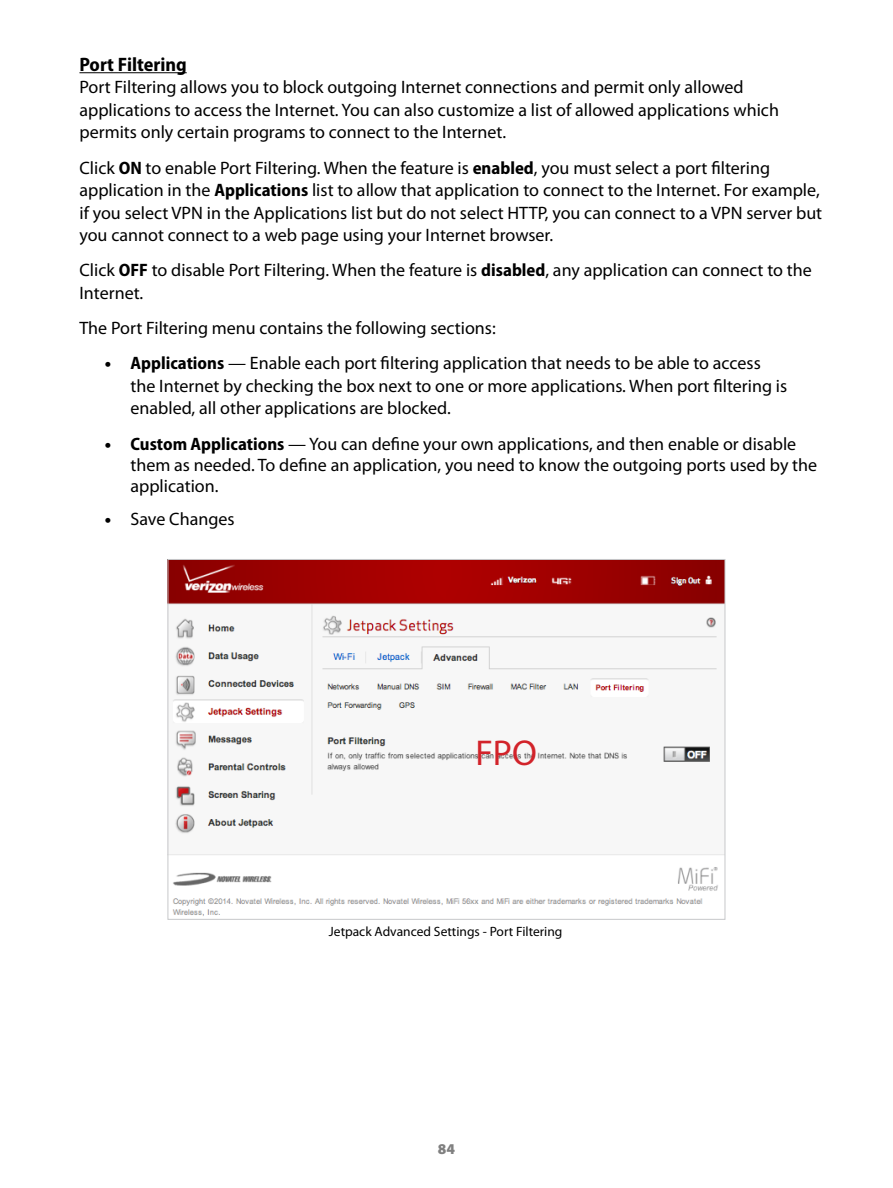
<style>
.page{position:relative;width:893px;height:1188px;background:#fff}
.page>*{position:absolute;margin:0;border:0;box-sizing:border-box;transform-origin:0 0}
.t1{font:36px "Myriad Pro";color:#d2232a}
.t2{font:700 semi-condensed 19.5px "Myriad Pro";color:#000}
.t3{font:18px/22.5px "Myriad Pro";color:#000}
.t4{font:900 15px "Myriad Pro";color:#808080}
.t5{font:13.5px "Myriad Pro";color:#000}
.s1{font-weight:700;font-stretch:semi-condensed}
</style>
<div class="page">
<hr style="left:79px;top:72px;width:108px;height:1px;background:#000">
<img style="left:170px;top:561px;width:553px;height:355px">
<p class="t2" style="left:79px;top:53px;width:109px">Port Filtering</p>
<p class="t3" style="left:79px;top:76px;width:701px">Port Filtering allows you to block outgoing Internet connections and permit only allowed applications to access the Internet. You can also customize a list of allowed applications which permits only certain programs to connect to the Internet.</p>
<p class="t3" style="left:79px;top:156px;width:744px">Click <span class="s1">ON</span> to enable Port Filtering. When the feature is <span class="s1">enabled</span>, you must select a port filtering application in the <span class="s1">Applications</span> list to allow that application to connect to the Internet. For example, if you select VPN in the Applications list but do not select HTTP, you can connect to a VPN server but you cannot connect to a web page using your Internet browser.</p>
<p class="t3" style="left:79px;top:259px;width:734px">Click <span class="s1">OFF</span> to disable Port Filtering. When the feature is <span class="s1">disabled</span>, any application can connect to the<br>Internet.</p>
<p class="t3" style="left:79px;top:317px;width:418px">The Port Filtering menu contains the following sections:</p>
<p class="t3" style="left:130px;top:352px;width:658px;text-indent:-26px">• <span class="s1">Applications</span> — Enable each port filtering application that needs to be able to access the Internet by checking the box next to one or more applications. When port filtering is enabled, all other applications are blocked.</p>
<p class="t3" style="left:130px;top:433px;width:688px;line-height:21px;text-indent:-26px">• <span class="s1">Custom Applications</span> — You can define your own applications, and then enable or disable them as needed. To define an application, you need to know the outgoing ports used by the application.</p>
<p class="t3" style="left:105px;top:508px;width:131px">• Save Changes</p>
<h1 class="t1" style="left:475px;top:731px;width:63px">FPO</h1>
<p class="t5" style="left:329px;top:923px;width:235px">Jetpack Advanced Settings - Port Filtering</p>
<p class="t4" style="left:438px;top:1140px;width:19px">84</p>
</div>
